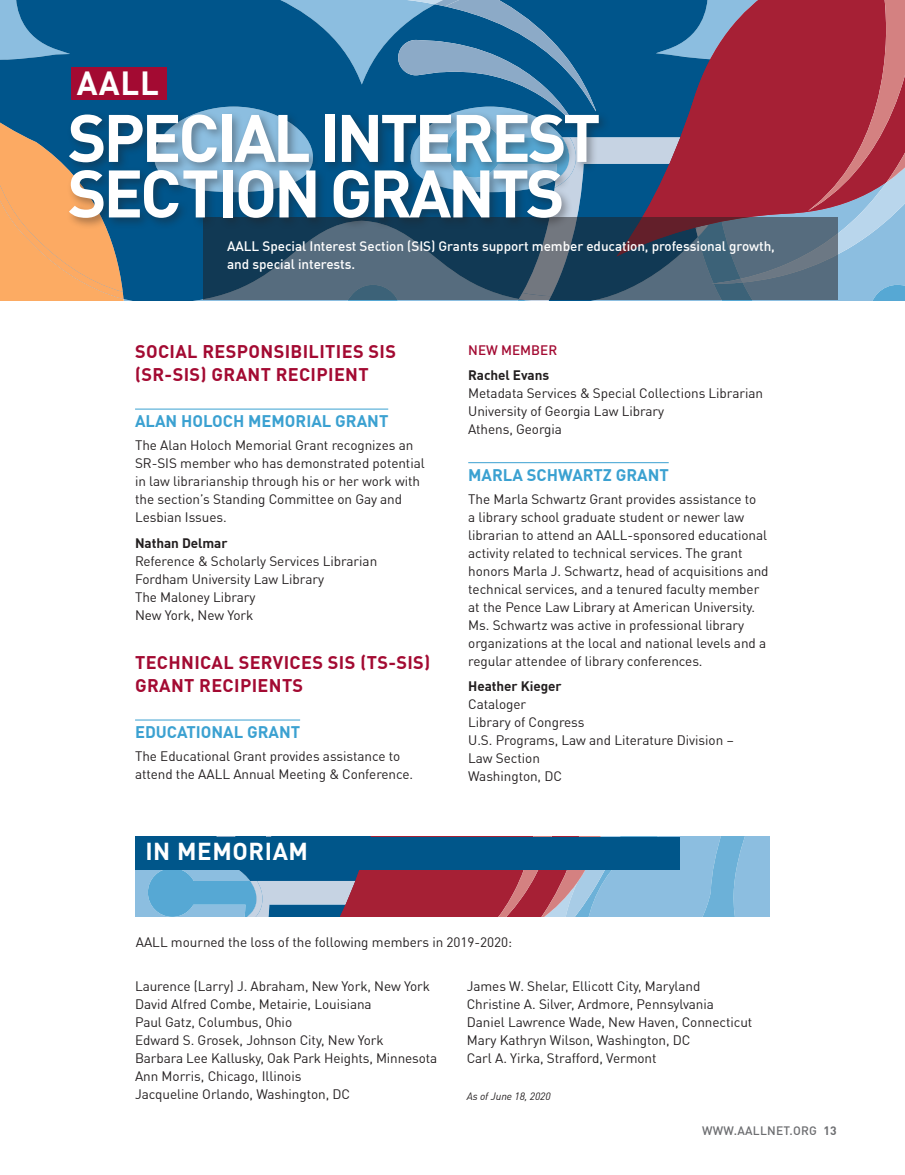
<style>
.page{position:relative;width:905px;height:1175px;background:#fff}
.page>*{position:absolute;margin:0;border:0;box-sizing:border-box;transform-origin:0 0}
.Section_Head_1{font:700 66px/55.5px "DIN Offc";letter-spacing:-.05em;color:#fff}
.Heading_1_wrd_1{font:700 32.85px "DIN Offc";color:#fff}
.Heading_1_wrd_1-2{font:700 24px "DIN Offc";letter-spacing:.025em;color:#fff}
.Heading_2_wrd_1{font:700 18px/22.5px "DIN Offc";letter-spacing:.02em;color:#a30a32}
.Heading_3_wrd_1{font:700 16.5px "DIN Offc";color:#3ba1d1}
.Body_Text_wrd_1{font:13.5px/18px "DIN Offc";letter-spacing:-.005em;color:#231f20}
.Body_Text_wrd_1-2{font:500 13.5px/18px "DIN Offc";letter-spacing:-.005em;color:#fff}
.Name{font:700 13.5px "DIN Offc";letter-spacing:-.005em;color:#231f20}
.Heading_4_wrd_1{font:500 13.5px "DIN Offc";color:#a30a32}
.Heading_2_wrd_1-2{font:500 12px "DIN Offc";letter-spacing:.02em;color:#6c6d70}
.Body_Text_wrd_1-3{font:italic 10.5px "DIN Offc";letter-spacing:-.005em;color:#231f20}
.s1{font-weight:700}
</style>
<div class="page">
<hr style="left:135px;top:409px;width:253px;height:1px;background:#3ba1d1">
<hr style="left:135px;top:719px;width:165px;height:1px;background:#3ba1d1">
<hr style="left:468px;top:462px;width:200px;height:1px;background:#3ba1d1">
<div style="left:0;top:0;width:616px;height:300px;background:#00558b"></div>
<svg style="left:0;top:4px;width:126px;height:296px;background:#86867d"></svg>
<svg style="left:247px;top:0;width:349px;height:111px;background:#2a71a0"></svg>
<svg style="left:616px;top:0;width:191px;height:137px;background:#355783"></svg>
<svg style="left:711px;top:33px;width:193px;height:251px;background:#a14b62"></svg>
<svg style="left:610px;top:137px;width:132px;height:81px;background:#834965"></svg>
<svg style="left:807px;top:0;width:97px;height:211px;background:#ae3c4e"></svg>
<svg style="left:203px;top:218px;width:635px;height:82px;background:#3d566b"></svg>
<div style="left:65px;top:111px;width:545px;height:119px;background:#231f20;opacity:.4"></div>
<div style="left:71px;top:67px;width:96px;height:33px;background:#a30a32"></div>
<svg style="left:136px;top:837px;width:634px;height:79px;background:#8887a6"></svg>
<div style="left:136px;top:837px;width:544px;height:32px;background:#00568a"></div>
<p class="Heading_1_wrd_1" style="left:77px;top:61px;width:84px">AALL</p>
<p class="Section_Head_1" style="left:68px;top:110px;width:534px">SPECIAL INTEREST<br>SECTION GRANTS</p>
<p class="Body_Text_wrd_1-2" style="left:227px;top:237px;width:549px">AALL Special Interest Section (SIS) Grants support member education, professional growth, and special interests.</p>
<p class="Heading_2_wrd_1" style="left:135px;top:340px;width:262px">SOCIAL RESPONSIBILITIES SIS (SR-SIS) GRANT RECIPIENT</p>
<p class="Heading_3_wrd_1" style="left:135px;top:410px;width:255px">ALAN HOLOCH MEMORIAL GRANT</p>
<p class="Body_Text_wrd_1" style="left:135px;top:436px;width:291px">The Alan Holoch Memorial Grant recognizes an SR-SIS member who has demonstrated potential in law librarianship through his or her work with the section’s Standing Committee on Gay and Lesbian Issues.</p>
<p class="Name" style="left:135px;top:534px;width:94px">Nathan Delmar</p>
<p class="Body_Text_wrd_1" style="left:135px;top:551px;width:244px">Reference &amp; Scholarly Services Librarian</p>
<p class="Body_Text_wrd_1" style="left:135px;top:569px;width:190px">Fordham University Law Library</p>
<p class="Body_Text_wrd_1" style="left:135px;top:587px;width:122px">The Maloney Library</p>
<p class="Body_Text_wrd_1" style="left:135px;top:605px;width:120px">New York, New York</p>
<p class="Heading_2_wrd_1" style="left:135px;top:651px;width:297px">TECHNICAL SERVICES SIS (TS-SIS)<br>GRANT RECIPIENTS</p>
<p class="Heading_3_wrd_1" style="left:135px;top:721px;width:167px">EDUCATIONAL GRANT</p>
<p class="Body_Text_wrd_1" style="left:135px;top:747px;width:280px">The Educational Grant provides assistance to attend the AALL Annual Meeting &amp; Conference.</p>
<p class="Heading_1_wrd_1-2" style="left:145px;top:835px;width:164px">IN MEMORIAM</p>
<p class="Heading_4_wrd_1" style="left:468px;top:341px;width:90px">NEW MEMBER</p>
<p class="Name" style="left:468px;top:366px;width:82px">Rachel Evans</p>
<p class="Body_Text_wrd_1" style="left:468px;top:384px;width:296px">Metadata Services &amp; Special Collections Librarian</p>
<p class="Body_Text_wrd_1" style="left:468px;top:402px;width:197px">University of Georgia Law Library</p>
<p class="Body_Text_wrd_1" style="left:468px;top:420px;width:95px">Athens, Georgia</p>
<p class="Heading_3_wrd_1" style="left:468px;top:464px;width:202px">MARLA SCHWARTZ GRANT</p>
<p class="Body_Text_wrd_1" style="left:468px;top:490px;width:302px">The Marla Schwartz Grant provides assistance to<br>a library school graduate student or newer law librarian to attend an AALL-sponsored educational activity related to technical services. The grant honors Marla J. Schwartz, head of acquisitions and technical services, and a tenured faculty member at the Pence Law Library at American University.<br>Ms. Schwartz was active in professional library organizations at the local and national levels and a regular attendee of library conferences.</p>
<p class="Name" style="left:468px;top:677px;width:95px">Heather Kieger</p>
<p class="Body_Text_wrd_1" style="left:468px;top:695px;width:59px">Cataloger</p>
<p class="Body_Text_wrd_1" style="left:468px;top:713px;width:118px">Library of Congress</p>
<p class="Body_Text_wrd_1" style="left:468px;top:731px;width:267px">U.S. Programs, Law and Literature Division –<br>Law Section</p>
<p class="Body_Text_wrd_1" style="left:468px;top:767px;width:95px">Washington, DC</p>
<p class="Body_Text_wrd_1" style="left:136px;top:933px;width:377px">AALL mourned the loss of the following members in 2019-2020:</p>
<p class="Body_Text_wrd_1" style="left:135px;top:977px;width:296px">Laurence (Larry) J. Abraham, New York, New York</p>
<p class="Body_Text_wrd_1" style="left:135px;top:995px;width:238px">David Alfred Combe, Metairie, Louisiana</p>
<p class="Body_Text_wrd_1" style="left:135px;top:1013px;width:159px">Paul Gatz, Columbus, Ohio</p>
<p class="Body_Text_wrd_1" style="left:135px;top:1031px;width:250px">Edward S. Grosek, Johnson City, New York</p>
<p class="Body_Text_wrd_1" style="left:135px;top:1049px;width:303px">Barbara Lee Kallusky, Oak Park Heights, Minnesota</p>
<p class="Body_Text_wrd_1" style="left:135px;top:1067px;width:168px">Ann Morris, Chicago, Illinois</p>
<p class="Body_Text_wrd_1" style="left:135px;top:1085px;width:216px">Jacqueline Orlando, Washington, DC</p>
<p class="Body_Text_wrd_1" style="left:466px;top:977px;width:235px">James W. Shelar, Ellicott City, Maryland</p>
<p class="Body_Text_wrd_1" style="left:466px;top:995px;width:249px">Christine A. Silver, Ardmore, Pennsylvania</p>
<p class="Body_Text_wrd_1" style="left:466px;top:1013px;width:287px">Daniel Lawrence Wade, New Haven, Connecticut</p>
<p class="Body_Text_wrd_1" style="left:466px;top:1031px;width:225px">Mary Kathryn Wilson, Washington, DC</p>
<p class="Body_Text_wrd_1" style="left:466px;top:1049px;width:191px">Carl A. Yirka, Strafford, Vermont</p>
<p class="Body_Text_wrd_1-3" style="left:466px;top:1090px;width:85px">As of June 18, 2020</p>
<p class="Heading_2_wrd_1-2" style="left:702px;top:1122px;width:136px">WWW.AALLNET.ORG <span class="s1">13</span></p>
</div>
